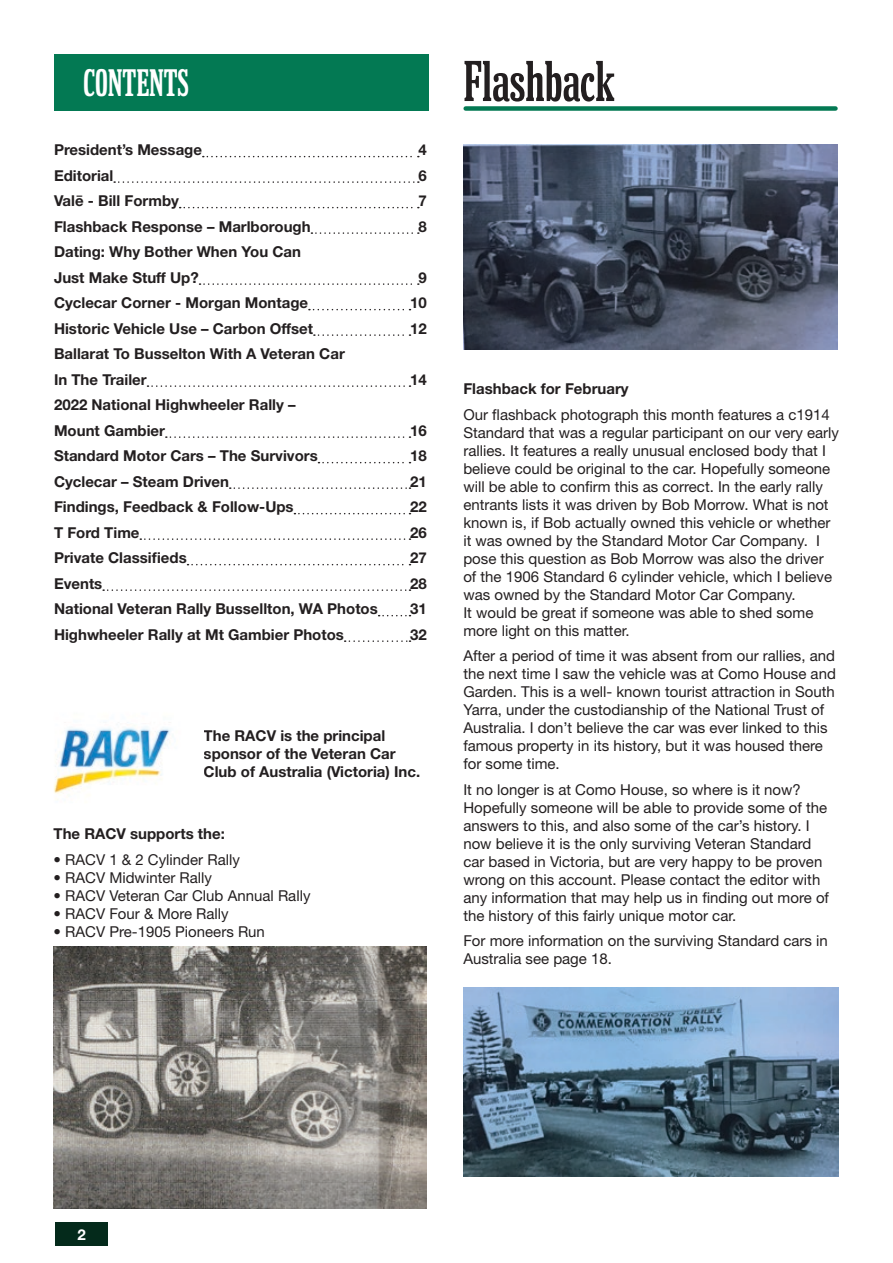
<style>
.page{position:relative;width:893px;height:1263px;background:#fff}
.page>*{position:absolute;margin:0;border:0;box-sizing:border-box;transform-origin:0 0}
.Heading__Main_Page_L{font:54px "Hackensack";color:#231f20}
.Heading__Green_Box{font:36px "Hackensack";color:#fff}
.t1{font:15px/18px "Helvetica Neue LT Pro";color:#231f20}
.Body_Paragraph__Bold{font:700 15px/18px "Helvetica Neue LT Pro";color:#231f20}
.t2{font:700 15px "Helvetica Neue LT Pro";color:#fff}
</style>
<div class="page">
<div style="left:55px;top:1222px;width:53px;height:24px;background:#042a1b"></div>
<div style="left:54px;top:54px;width:374px;height:57px;background:#037953"></div>
<svg style="left:203px;top:156px;width:216px;height:1px"></svg>
<svg style="left:114px;top:181px;width:305px;height:2px"></svg>
<svg style="left:180px;top:207px;width:239px;height:1px"></svg>
<svg style="left:311px;top:232px;width:108px;height:2px"></svg>
<svg style="left:200px;top:283px;width:219px;height:2px"></svg>
<svg style="left:309px;top:309px;width:101px;height:1px"></svg>
<svg style="left:314px;top:334px;width:96px;height:2px"></svg>
<svg style="left:147px;top:385px;width:263px;height:2px"></svg>
<svg style="left:166px;top:436px;width:244px;height:2px"></svg>
<svg style="left:318px;top:462px;width:92px;height:1px"></svg>
<svg style="left:230px;top:487px;width:180px;height:2px"></svg>
<svg style="left:294px;top:513px;width:116px;height:1px"></svg>
<svg style="left:140px;top:538px;width:270px;height:2px"></svg>
<svg style="left:187px;top:564px;width:223px;height:1px"></svg>
<svg style="left:103px;top:589px;width:307px;height:2px"></svg>
<svg style="left:379px;top:615px;width:31px;height:1px"></svg>
<svg style="left:345px;top:640px;width:65px;height:2px"></svg>
<div style="left:466px;top:106px;width:369px;height:5px;background:#037953"></div>
<img style="left:54px;top:727px;width:117px;height:67px">
<img style="left:463px;top:144px;width:375px;height:206px">
<img style="left:463px;top:988px;width:376px;height:188px">
<img style="left:54px;top:946px;width:373px;height:262px">
<p class="Heading__Green_Box" style="left:84px;top:57px;width:107px">CONTENTS</p>
<p class="Body_Paragraph__Bold" style="left:54px;top:140px;width:150px">President’s Message</p>
<p class="Body_Paragraph__Bold" style="left:419px;top:140px;width:10px">4</p>
<p class="Body_Paragraph__Bold" style="left:54px;top:166px;width:61px">Editorial</p>
<p class="Body_Paragraph__Bold" style="left:419px;top:166px;width:10px">6</p>
<p class="Body_Paragraph__Bold" style="left:54px;top:191px;width:126px">Valē - Bill Formby</p>
<p class="Body_Paragraph__Bold" style="left:419px;top:191px;width:10px">7</p>
<p class="Body_Paragraph__Bold" style="left:54px;top:217px;width:258px">Flashback Response – Marlborough</p>
<p class="Body_Paragraph__Bold" style="left:419px;top:217px;width:10px">8</p>
<p class="Body_Paragraph__Bold" style="left:54px;top:242px;width:249px">Dating: Why Bother When You Can</p>
<p class="Body_Paragraph__Bold" style="left:54px;top:268px;width:146px">Just Make Stuff Up?</p>
<p class="Body_Paragraph__Bold" style="left:419px;top:268px;width:10px">9</p>
<p class="Body_Paragraph__Bold" style="left:54px;top:293px;width:256px">Cyclecar Corner - Morgan Montage</p>
<p class="Body_Paragraph__Bold" style="left:410px;top:293px;width:18px">10</p>
<p class="Body_Paragraph__Bold" style="left:54px;top:319px;width:261px">Historic Vehicle Use – Carbon Offset</p>
<p class="Body_Paragraph__Bold" style="left:410px;top:319px;width:18px">12</p>
<p class="Body_Paragraph__Bold" style="left:54px;top:344px;width:292px">Ballarat To Busselton With A Veteran Car</p>
<p class="Body_Paragraph__Bold" style="left:54px;top:370px;width:94px">In The Trailer</p>
<p class="Body_Paragraph__Bold" style="left:410px;top:370px;width:18px">14</p>
<p class="Body_Paragraph__Bold" style="left:54px;top:395px;width:243px">2022 National Highwheeler Rally –</p>
<p class="Body_Paragraph__Bold" style="left:54px;top:421px;width:113px">Mount Gambier</p>
<p class="Body_Paragraph__Bold" style="left:410px;top:421px;width:18px">16</p>
<p class="Body_Paragraph__Bold" style="left:54px;top:446px;width:265px">Standard Motor Cars – The Survivors</p>
<p class="Body_Paragraph__Bold" style="left:410px;top:446px;width:18px">18</p>
<p class="Body_Paragraph__Bold" style="left:54px;top:472px;width:177px">Cyclecar – Steam Driven</p>
<p class="Body_Paragraph__Bold" style="left:410px;top:472px;width:18px">21</p>
<p class="Body_Paragraph__Bold" style="left:54px;top:497px;width:241px">Findings, Feedback &amp; Follow-Ups</p>
<p class="Body_Paragraph__Bold" style="left:410px;top:497px;width:18px">22</p>
<p class="Body_Paragraph__Bold" style="left:54px;top:523px;width:87px">T Ford Time</p>
<p class="Body_Paragraph__Bold" style="left:410px;top:523px;width:18px">26</p>
<p class="Body_Paragraph__Bold" style="left:54px;top:548px;width:134px">Private Classifieds</p>
<p class="Body_Paragraph__Bold" style="left:410px;top:548px;width:18px">27</p>
<p class="Body_Paragraph__Bold" style="left:54px;top:574px;width:50px">Events</p>
<p class="Body_Paragraph__Bold" style="left:410px;top:574px;width:18px">28</p>
<p class="Body_Paragraph__Bold" style="left:54px;top:599px;width:325px">National Veteran Rally Bussellton, WA Photos</p>
<p class="Body_Paragraph__Bold" style="left:410px;top:599px;width:18px">31</p>
<p class="Body_Paragraph__Bold" style="left:54px;top:625px;width:291px">Highwheeler Rally at Mt Gambier Photos</p>
<p class="Body_Paragraph__Bold" style="left:410px;top:625px;width:18px">32</p>
<p class="Body_Paragraph__Bold" style="left:204px;top:726px;width:218px">The RACV is the principal sponsor of the Veteran Car<br>Club of Australia (Victoria) Inc.</p>
<p class="Body_Paragraph__Bold" style="left:54px;top:824px;width:173px">The RACV supports the:</p>
<p class="t1" style="left:54px;top:850px;width:188px">• RACV 1 &amp; 2 Cylinder Rally</p>
<p class="t1" style="left:54px;top:868px;width:160px">• RACV Midwinter Rally</p>
<p class="t1" style="left:54px;top:886px;width:258px">• RACV Veteran Car Club Annual Rally</p>
<p class="t1" style="left:54px;top:904px;width:177px">• RACV Four &amp; More Rally</p>
<p class="t1" style="left:54px;top:922px;width:213px">• RACV Pre-1905 Pioneers Run</p>
<p class="Heading__Main_Page_L" style="left:463px;top:42px;width:152px">Flashback</p>
<p class="Body_Paragraph__Bold" style="left:463px;top:379px;width:167px">Flashback for February</p>
<p class="t1" style="left:463px;top:405px;width:377px">Our flashback photograph this month features a c1914<br>Standard that was a regular participant on our very early rallies. It features a really unusual enclosed body that I believe could be original to the car. Hopefully someone will be able to confirm this as correct. In the early rally entrants lists it was driven by Bob Morrow. What is not known is, if Bob actually owned this vehicle or whether it was owned by the Standard Motor Car Company. I pose this question as Bob Morrow was also the driver of the 1906 Standard 6 cylinder vehicle, which I believe was owned by the Standard Motor Car Company.<br>It would be great if someone was able to shed some more light on this matter.</p>
<p class="t1" style="left:463px;top:646px;width:374px">After a period of time it was absent from our rallies, and the next time I saw the vehicle was at Como House and Garden. This is a well- known tourist attraction in South Yarra, under the custodianship of the National Trust of Australia. I don’t believe the car was ever linked to this famous property in its history, but it was housed there for some time.</p>
<p class="t1" style="left:463px;top:780px;width:367px">It no longer is at Como House, so where is it now?<br>Hopefully someone will be able to provide some of the answers to this, and also some of the car’s history. I now believe it is the only surviving Veteran Standard car based in Victoria, but are very happy to be proven wrong on this account. Please contact the editor with any information that may help us in finding out more of the history of this fairly unique motor car.</p>
<p class="t1" style="left:463px;top:931px;width:366px">For more information on the surviving Standard cars in<br>Australia see page 18.</p>
<p class="t2" style="left:78px;top:1225px;width:10px">2</p>
</div>
